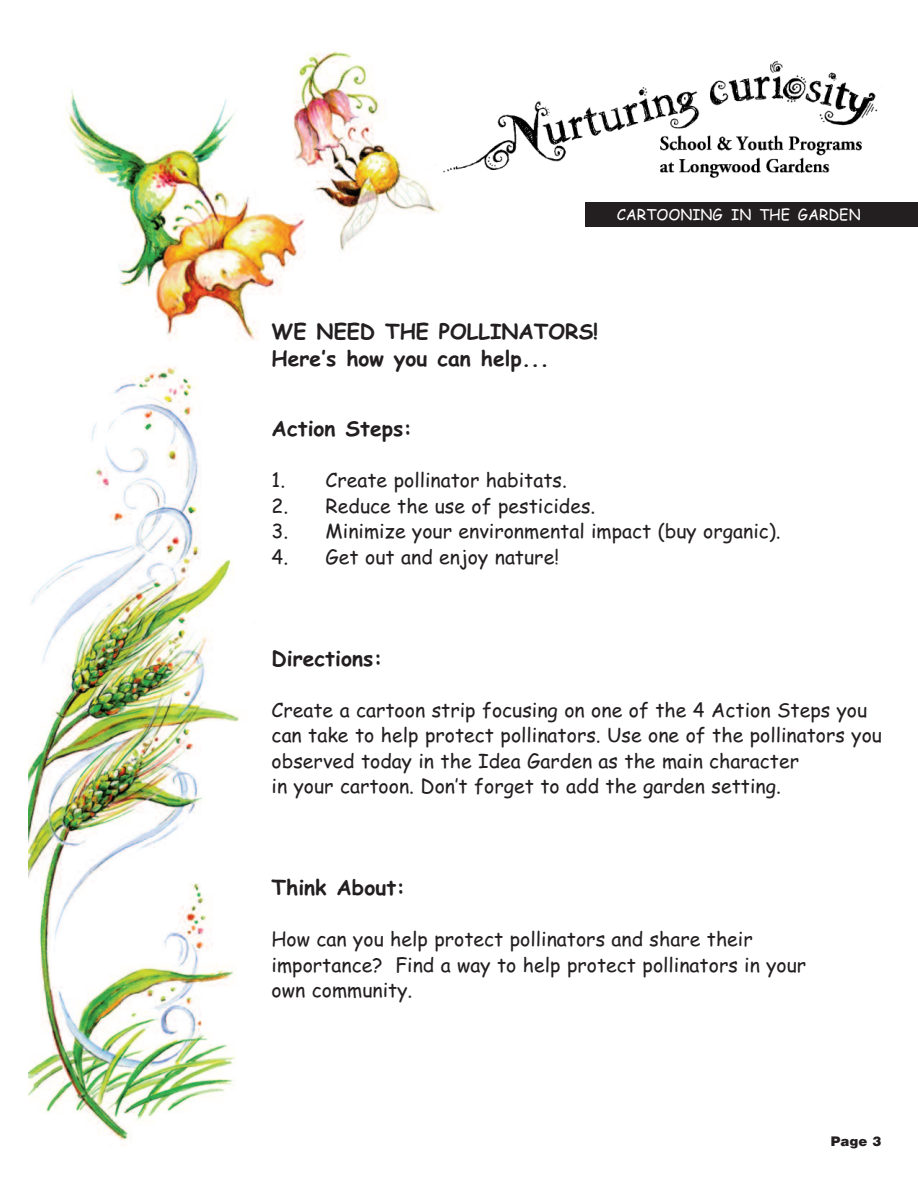
<style>
.page{position:relative;width:918px;height:1188px;background:#fff}
.page>*{position:absolute;margin:0;border:0;box-sizing:border-box;transform-origin:0 0}
.t1{font:21px/27.2px "Comic Sans MS Bold TT";color:#231f20}
.t2{font:700 21px "Comic Sans MS";color:#231f20}
.t3{font:19.5px/25.5px "Comic Sans MS";color:#231f20}
.t4{font:15px "Comic Sans MS";color:#fff}
.t5{font:900 13.5px "Helvetica";color:#231f20}
</style>
<div class="page">
<img style="left:28px;top:52px;width:415px;height:1094px">
<div style="left:437px;top:35px;width:449px;height:164px;background:#fff"></div>
<img style="left:443px;top:61px;width:435px;height:117px">
<div style="left:585px;top:202px;width:333px;height:25px;background:#231f20"></div>
<p class="t4" style="left:617px;top:206px;width:245px">CARTOONING IN THE GARDEN</p>
<p class="t1" style="left:272px;top:318px;width:328px">WE NEED THE POLLINATORS!<br>Here’s how you can help...</p>
<p class="t2" style="left:272px;top:417px;width:142px">Action Steps:</p>
<p class="t3" style="left:272px;top:468px;width:297px">1. Create pollinator habitats.</p>
<p class="t3" style="left:272px;top:493px;width:325px">2. Reduce the use of pesticides.</p>
<p class="t3" style="left:272px;top:519px;width:511px">3. Minimize your environmental impact (buy organic).</p>
<p class="t3" style="left:272px;top:544px;width:289px">4. Get out and enjoy nature!</p>
<p class="t2" style="left:272px;top:646px;width:112px">Directions:</p>
<p class="t3" style="left:272px;top:697px;width:612px">Create a cartoon strip focusing on one of the 4 Action Steps you can take to help protect pollinators. Use one of the pollinators you observed today in the Idea Garden as the main character<br>in your cartoon. Don’t forget to add the garden setting.</p>
<p class="t1" style="left:272px;top:874px;width:135px">Think About:</p>
<p class="t3" style="left:272px;top:927px;width:536px">How can you help protect pollinators and share their importance? Find a way to help protect pollinators in your own community.</p>
<p class="t5" style="left:831px;top:1133px;width:52px">Page 3</p>
</div>
